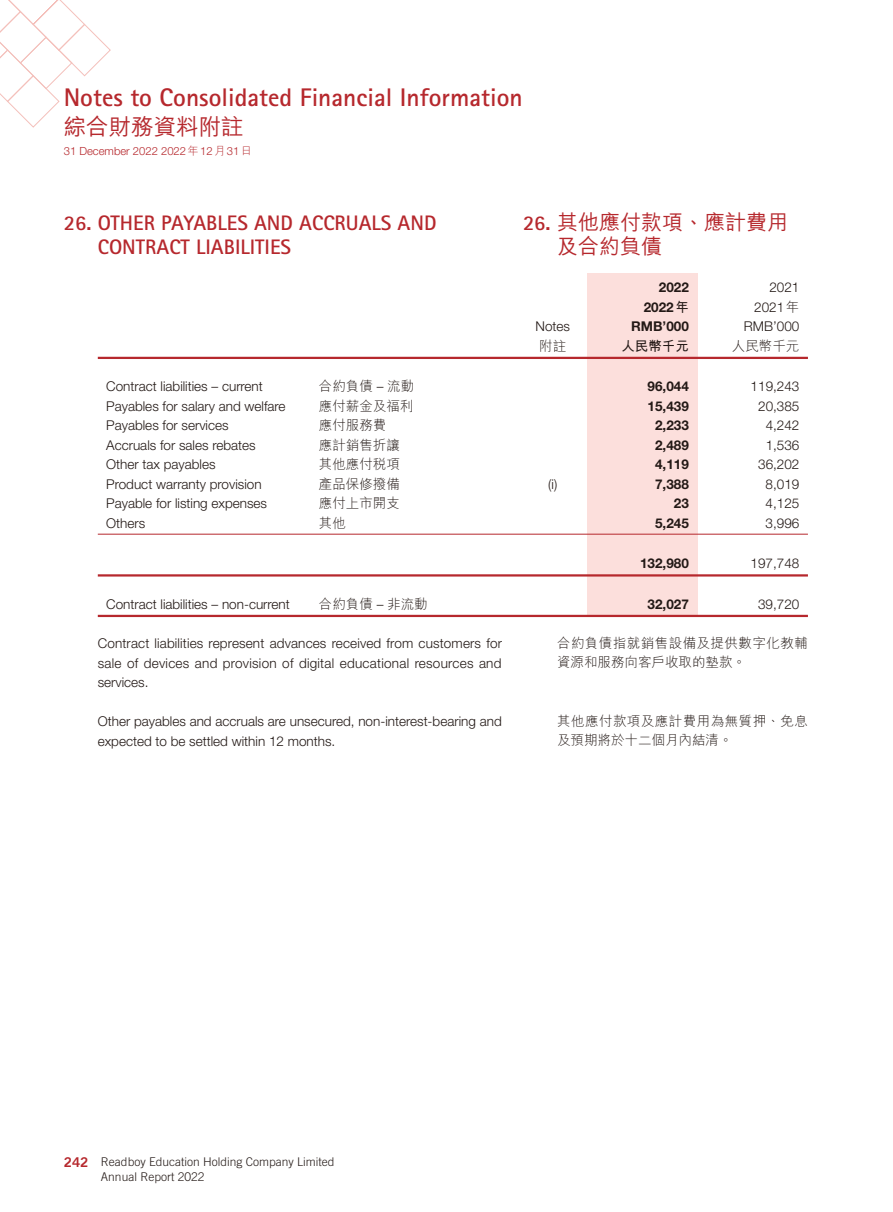
<style>
.page{position:relative;width:893px;height:1212px;background:#fff}
.page>*{position:absolute;margin:0;border:0;box-sizing:border-box;transform-origin:0 0}
.t1{font:700 25.5px "Rotis Sans Serif Std";color:#b6282d}
.t2{font:500 22.5px "M Hei HK";color:#b6282d}
.t3{font:700 21px/24px "Rotis Sans Serif Std";color:#b6282d}
.t4{font:500 21px/24px "M Hei HK";color:#b6282d}
.t5{font:300 13.5px/19.5px "Helvetica Neue LT Std";color:#231916;text-align:justify}
.t6{font:700 13.5px "Helvetica Neue LT Std";color:#231916}
.t7{font:300 13.5px/19.5px "M Hei HK";letter-spacing:.035em;color:#231916}
.t8{font:300 13.5px "M Hei HK";color:#231916}
.t9{font:700 13.5px "M Hei HK";color:#231916}
.t10{font:300 12px/15px "Trade Gothic LT Std";color:#231916}
.t11{font:300 11.25px "Helvetica Neue LT Std";color:#b6282d}
.s1{font-family:"M Hei HK"}
.s2{font-family:"Rotis Sans Serif Std";font-weight:700}
.s3{font-family:"Helvetica Neue LT Std"}
.s4{font-family:"Trade Gothic LT Std Bd 2";font-weight:400;font-size:13.5px;color:#b6282d}
</style>
<div class="page">
<svg style="left:0;top:0;width:111px;height:128px"></svg>
<div style="left:587px;top:273px;width:110px;height:344px;background:#fcdfdc"></div>
<hr style="left:98px;top:357px;width:710px;height:2px;background:#b6282d">
<hr style="left:98px;top:534px;width:710px;height:1px;background:#b6282d">
<hr style="left:98px;top:574px;width:710px;height:2px;background:#b6282d">
<hr style="left:98px;top:615px;width:710px;height:2px;background:#b6282d">
<h1 class="t1" style="left:64px;top:81px;width:460px">Notes to Consolidated Financial Information</h1>
<h2 class="t2" style="left:64px;top:111px;width:181px">綜合財務資料附註</h2>
<p class="t11" style="left:64px;top:144px;width:190px">31 December 2022 2022<span class="s1">年</span>12<span class="s1">月</span>31<span class="s1">日</span></p>
<h3 class="t3" style="left:98px;top:211px;width:340px;text-indent:-34px">26. OTHER PAYABLES AND ACCRUALS AND<br>CONTRACT LIABILITIES</h3>
<h3 class="t4" style="left:557px;top:208px;width:233px;text-indent:-34px"><span class="s2">26.</span> 其他應付款項、應計費用及合約負債</h3>
<p class="t6" style="left:659px;top:279px;width:32px">2022</p>
<p class="t5" style="left:769px;top:277px;width:32px">2021</p>
<p class="t6" style="left:644px;top:298px;width:47px">2022<span class="s1">年</span></p>
<p class="t5" style="left:754px;top:297px;width:47px">2021<span class="s1">年</span></p>
<p class="t5" style="left:536px;top:316px;width:36px">Notes</p>
<p class="t6" style="left:631px;top:318px;width:59px">RMB’000</p>
<p class="t5" style="left:744px;top:316px;width:57px">RMB’000</p>
<p class="t8" style="left:539px;top:339px;width:28px">附註</p>
<p class="t9" style="left:621px;top:336px;width:69px">人民幣千元</p>
<p class="t8" style="left:732px;top:339px;width:69px">人民幣千元</p>
<p class="t5" style="left:106px;top:376px;width:158px">Contract liabilities – current</p>
<p class="t8" style="left:319px;top:379px;width:97px">合約負債 <span class="s3">–</span> 流動</p>
<p class="t6" style="left:648px;top:378px;width:43px">96,044</p>
<p class="t5" style="left:751px;top:376px;width:50px">119,243</p>
<p class="t5" style="left:106px;top:396px;width:181px">Payables for salary and welfare</p>
<p class="t8" style="left:319px;top:399px;width:96px">應付薪金及福利</p>
<p class="t6" style="left:648px;top:397px;width:43px">15,439</p>
<p class="t5" style="left:758px;top:396px;width:43px">20,385</p>
<p class="t5" style="left:106px;top:415px;width:124px">Payables for services</p>
<p class="t8" style="left:319px;top:418px;width:69px">應付服務費</p>
<p class="t6" style="left:655px;top:417px;width:35px">2,233</p>
<p class="t5" style="left:766px;top:415px;width:35px">4,242</p>
<p class="t5" style="left:106px;top:435px;width:151px">Accruals for sales rebates</p>
<p class="t8" style="left:319px;top:438px;width:82px">應計銷售折讓</p>
<p class="t6" style="left:655px;top:436px;width:35px">2,489</p>
<p class="t5" style="left:766px;top:435px;width:35px">1,536</p>
<p class="t5" style="left:106px;top:454px;width:111px">Other tax payables</p>
<p class="t8" style="left:319px;top:457px;width:82px">其他應付稅項</p>
<p class="t6" style="left:655px;top:456px;width:35px">4,119</p>
<p class="t5" style="left:758px;top:454px;width:43px">36,202</p>
<p class="t5" style="left:106px;top:474px;width:157px">Product warranty provision</p>
<p class="t8" style="left:319px;top:477px;width:82px">產品保修撥備</p>
<p class="t5" style="left:548px;top:474px;width:11px">(i)</p>
<p class="t6" style="left:655px;top:475px;width:35px">7,388</p>
<p class="t5" style="left:766px;top:474px;width:35px">8,019</p>
<p class="t5" style="left:106px;top:493px;width:162px">Payable for listing expenses</p>
<p class="t8" style="left:319px;top:496px;width:83px">應付上市開支</p>
<p class="t6" style="left:674px;top:495px;width:17px">23</p>
<p class="t5" style="left:766px;top:493px;width:35px">4,125</p>
<p class="t5" style="left:106px;top:513px;width:41px">Others</p>
<p class="t8" style="left:319px;top:516px;width:28px">其他</p>
<p class="t6" style="left:655px;top:514px;width:35px">5,245</p>
<p class="t5" style="left:766px;top:513px;width:35px">3,996</p>
<p class="t6" style="left:640px;top:555px;width:50px">132,980</p>
<p class="t5" style="left:751px;top:553px;width:50px">197,748</p>
<p class="t5" style="left:106px;top:594px;width:185px">Contract liabilities – non-current</p>
<p class="t8" style="left:319px;top:597px;width:110px">合約負債 <span class="s3">–</span> 非流動</p>
<p class="t6" style="left:648px;top:595px;width:43px">32,027</p>
<p class="t5" style="left:758px;top:594px;width:43px">39,720</p>
<p class="t5" style="left:98px;top:633px;width:406px">Contract liabilities represent advances received from customers for sale of devices and provision of digital educational resources and services.</p>
<p class="t5" style="left:98px;top:711px;width:405px">Other payables and accruals are unsecured, non-interest-bearing and expected to be settled within 12 months.</p>
<p class="t7" style="left:557px;top:633px;width:252px">合約負債指就銷售設備及提供數字化教輔資源和服務向客戶收取的墊款。</p>
<p class="t7" style="left:557px;top:711px;width:252px">其他應付款項及應計費用為無質押、免息及預期將於十二個月內結清。</p>
<p class="t10" style="left:101px;top:1154px;width:235px;text-indent:-37px"><span class="s4">242</span> Readboy Education Holding Company Limited<br>Annual Report 2022</p>
</div>
